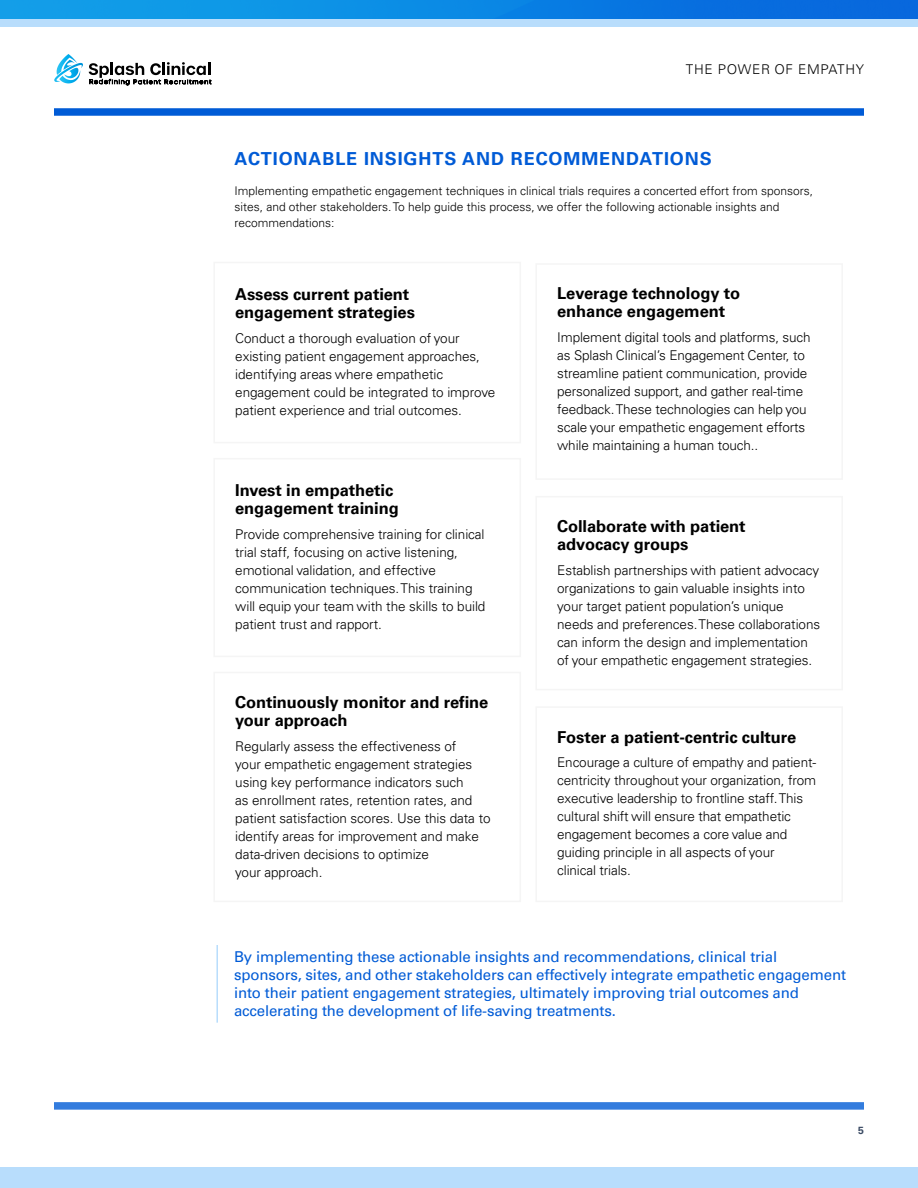
<style>
.page{position:relative;width:918px;height:1188px;background:#fff}
.page>*{position:absolute;margin:0;border:0;box-sizing:border-box;transform-origin:0 0}
.t1{font:700 18px "Univers";letter-spacing:.05em;color:#005bd6}
.t2{font:700 16.5px/18px "Univers";letter-spacing:-.005em;color:#000}
.t3{font:15px/18px "Univers";letter-spacing:-.01em;color:#005bd6}
.t4{font:300 13.5px/18px "Univers";letter-spacing:-.005em;color:#000}
.t5{font:300 13.5px "Univers";letter-spacing:.05em;color:#000}
.t6{font:300 12px/15.8px "Univers";color:#000}
.t7{font:700 10.5px "Univers";color:#3b4b64}
</style>
<div class="page">
<div style="left:0;top:0;width:918px;height:27px;background:#b8ddfc"></div>
<img style="left:0;top:0;width:918px;height:19px">
<div style="left:54px;top:108px;width:810px;height:8px;background:#005bd6"></div>
<svg style="left:54px;top:54px;width:29px;height:29px"></svg>
<svg style="left:89px;top:62px;width:122px;height:23px"></svg>
<div style="left:0;top:1167px;width:918px;height:21px;background:#b8ddfc"></div>
<div style="left:54px;top:1102px;width:810px;height:8px;background:#337cde"></div>
<hr style="left:216px;top:945px;width:2px;height:78px;background:#b8ddfc">
<p class="t5" style="left:686px;top:61px;width:180px">THE POWER OF EMPATHY</p>
<h1 class="t1" style="left:234px;top:148px;width:479px">ACTIONABLE INSIGHTS AND RECOMMENDATIONS</h1>
<p class="t6" style="left:234px;top:183px;width:580px">Implementing empathetic engagement techniques in clinical trials requires a concerted effort from sponsors, sites, and other stakeholders. To help guide this process, we offer the following actionable insights and recommendations:</p>
<p class="t2" style="left:235px;top:285px;width:181px">Assess current patient engagement strategies</p>
<p class="t4" style="left:235px;top:329px;width:262px">Conduct a thorough evaluation of your existing patient engagement approaches, identifying areas where empathetic engagement could be integrated to improve patient experience and trial outcomes.</p>
<p class="t2" style="left:557px;top:285px;width:185px">Leverage technology to enhance engagement</p>
<p class="t4" style="left:557px;top:328px;width:255px">Implement digital tools and platforms, such as Splash Clinical’s Engagement Center, to streamline patient communication, provide personalized support, and gather real-time feedback. These technologies can help you scale your empathetic engagement efforts while maintaining a human touch..</p>
<p class="t2" style="left:235px;top:482px;width:165px">Invest in empathetic engagement training</p>
<p class="t4" style="left:235px;top:525px;width:252px">Provide comprehensive training for clinical trial staff, focusing on active listening, emotional validation, and effective communication techniques. This training will equip your team with the skills to build patient trust and rapport.</p>
<p class="t2" style="left:557px;top:517px;width:190px">Collaborate with patient advocacy groups</p>
<p class="t4" style="left:557px;top:561px;width:265px">Establish partnerships with patient advocacy organizations to gain valuable insights into your target patient population’s unique needs and preferences. These collaborations can inform the design and implementation of your empathetic engagement strategies.</p>
<p class="t2" style="left:235px;top:693px;width:255px">Continuously monitor and refine your approach</p>
<p class="t4" style="left:235px;top:737px;width:257px">Regularly assess the effectiveness of<br>your empathetic engagement strategies using key performance indicators such<br>as enrollment rates, retention rates, and patient satisfaction scores. Use this data to identify areas for improvement and make data-driven decisions to optimize<br>your approach.</p>
<p class="t2" style="left:557px;top:728px;width:241px">Foster a patient-centric culture</p>
<p class="t4" style="left:557px;top:753px;width:260px">Encourage a culture of empathy and patient&shy;centricity throughout your organization, from executive leadership to frontline staff. This cultural shift will ensure that empathetic engagement becomes a core value and guiding principle in all aspects of your clinical trials.</p>
<p class="t3" style="left:234px;top:948px;width:614px">By implementing these actionable insights and recommendations, clinical trial sponsors, sites, and other stakeholders can effectively integrate empathetic engagement into their patient engagement strategies, ultimately improving trial outcomes and accelerating the development of life-saving treatments.</p>
<p class="t7" style="left:858px;top:1124px;width:7px">5</p>
</div>
